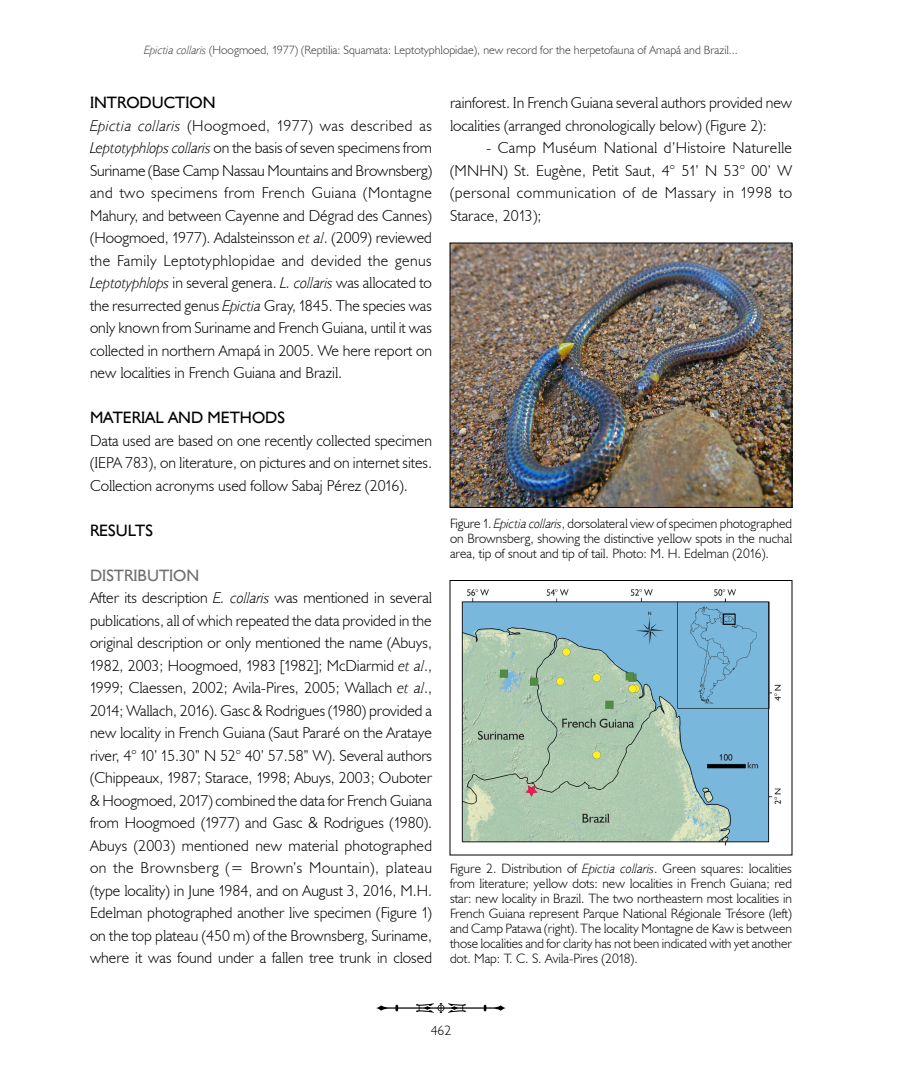
<style>
.page{position:relative;width:900px;height:1071px;background:#fff}
.page>*{position:absolute;margin:0;border:0;box-sizing:border-box;transform-origin:0 0}
.TÓPICOS{font:700 16.5px "MPEG";color:#000}
.TÓPICOS_SUB{font:700 16.5px "MPEG";color:#706f6f}
.CORPO_DO_ARTIGO_SEM{font:15.75px/22.5px "MPEG";color:#000;text-align:justify}
.CORPO_DO_ARTIGO{font:15.75px/22.5px "MPEG";letter-spacing:.035em;color:#000;text-align:justify}
.LEGENDAS_FIGURAS{font:13.5px/15px "MPEG";color:#000;text-align:justify}
.t1{font:12px "MPEG";color:#3c3c3b}
.s1{font-style:italic}
</style>
<div class="page">
<svg style="left:376px;top:1003px;width:130px;height:10px"></svg>
<img style="left:461px;top:589px;width:320px;height:257px">
<img style="left:452px;top:245px;width:338px;height:261px">
<div style="left:450px;top:243px;width:342px;height:265px;border:1px solid #000"></div>
<p class="t1" style="left:144px;top:43px;width:595px"><span class="s1">Epictia collaris</span> (Hoogmoed, 1977) (Reptilia: Squamata: Leptotyphlopidae), new record for the herpetofauna of Amapá and Brazil...</p>
<p class="TÓPICOS" style="left:90px;top:92px;width:127px">INTRODUCTION</p>
<p class="CORPO_DO_ARTIGO_SEM" style="left:90px;top:114px;width:344px"><span class="s1">Epictia collaris</span> (Hoogmoed, 1977) was described as <span class="s1">Leptotyphlops collaris</span> on the basis of seven specimens from Suriname (Base Camp Nassau Mountains and Brownsberg) and two specimens from French Guiana (Montagne Mahury, and between Cayenne and Dégrad des Cannes) (Hoogmoed, 1977). Adalsteinsson <span class="s1">et al</span>. (2009) reviewed the Family Leptotyphlopidae and devided the genus <span class="s1">Leptotyphlops</span> in several genera. <span class="s1">L. collaris</span> was allocated to the resurrected genus <span class="s1">Epictia</span> Gray, 1845. The species was only known from Suriname and French Guiana, until it was collected in northern Amapá in 2005. We here report on new localities in French Guiana and Brazil.</p>
<p class="TÓPICOS" style="left:90px;top:407px;width:197px">MATERIAL AND METHODS</p>
<p class="CORPO_DO_ARTIGO_SEM" style="left:90px;top:429px;width:343px">Data used are based on one recently collected specimen (IEPA 783), on literature, on pictures and on internet sites.<br>Collection acronyms used follow Sabaj Pérez (2016).</p>
<p class="TÓPICOS" style="left:90px;top:520px;width:65px">RESULTS</p>
<p class="TÓPICOS_SUB" style="left:90px;top:565px;width:111px">DISTRIBUTION</p>
<p class="CORPO_DO_ARTIGO_SEM" style="left:90px;top:586px;width:344px">After its description <span class="s1">E. collaris</span> was mentioned in several publications, all of which repeated the data provided in the original description or only mentioned the name (Abuys, 1982, 2003; Hoogmoed, 1983 [1982]; McDiarmid <span class="s1">et al</span>., 1999; Claessen, 2002; Avila-Pires, 2005; Wallach <span class="s1">et al</span>., 2014; Wallach, 2016). Gasc &amp; Rodrigues (1980) provided a new locality in French Guiana (Saut Pararé on the Arataye river, 4° 10’ 15.30” N 52° 40’ 57.58” W). Several authors (Chippeaux, 1987; Starace, 1998; Abuys, 2003; Ouboter &amp; Hoogmoed, 2017) combined the data for French Guiana from Hoogmoed (1977) and Gasc &amp; Rodrigues (1980).<br>Abuys (2003) mentioned new material photographed on the Brownsberg (= Brown’s Mountain), plateau (type locality) in June 1984, and on August 3, 2016, M.H.<br>Edelman photographed another live specimen (Figure 1) on the top plateau (450 m) of the Brownsberg, Suriname, where it was found under a fallen tree trunk in closed</p>
<p class="CORPO_DO_ARTIGO_SEM" style="left:450px;top:91px;width:344px">rainforest. In French Guiana several authors provided new localities (arranged chronologically below) (Figure 2):</p>
<p class="CORPO_DO_ARTIGO" style="left:450px;top:136px;width:344px;text-indent:36px">- Camp Muséum National d’Histoire Naturelle (MNHN) St. Eugène, Petit Saut, 4° 51’ N 53° 00’ W (personal communication of de Massary in 1998 to Starace, 2013);</p>
<p class="LEGENDAS_FIGURAS" style="left:450px;top:516px;width:344px">Figure 1. <span class="s1">Epictia collaris</span>, dorsolateral view of specimen photographed on Brownsberg, showing the distinctive yellow spots in the nuchal area, tip of snout and tip of tail. Photo: M. H. Edelman (2016).</p>
<p class="LEGENDAS_FIGURAS" style="left:450px;top:861px;width:344px">Figure 2. Distribution of <span class="s1">Epictia collaris</span>. Green squares: localities from literature; yellow dots: new localities in French Guiana; red star: new locality in Brazil. The two northeastern most localities in French Guiana represent Parque National Régionale Trésore (left) and Camp Patawa (right). The locality Montagne de Kaw is between those localities and for clarity has not been indicated with yet another dot. Map: T. C. S. Avila-Pires (2018).</p>
<p class="LEGENDAS_FIGURAS" style="left:431px;top:1023px;width:22px">462</p>
</div>
